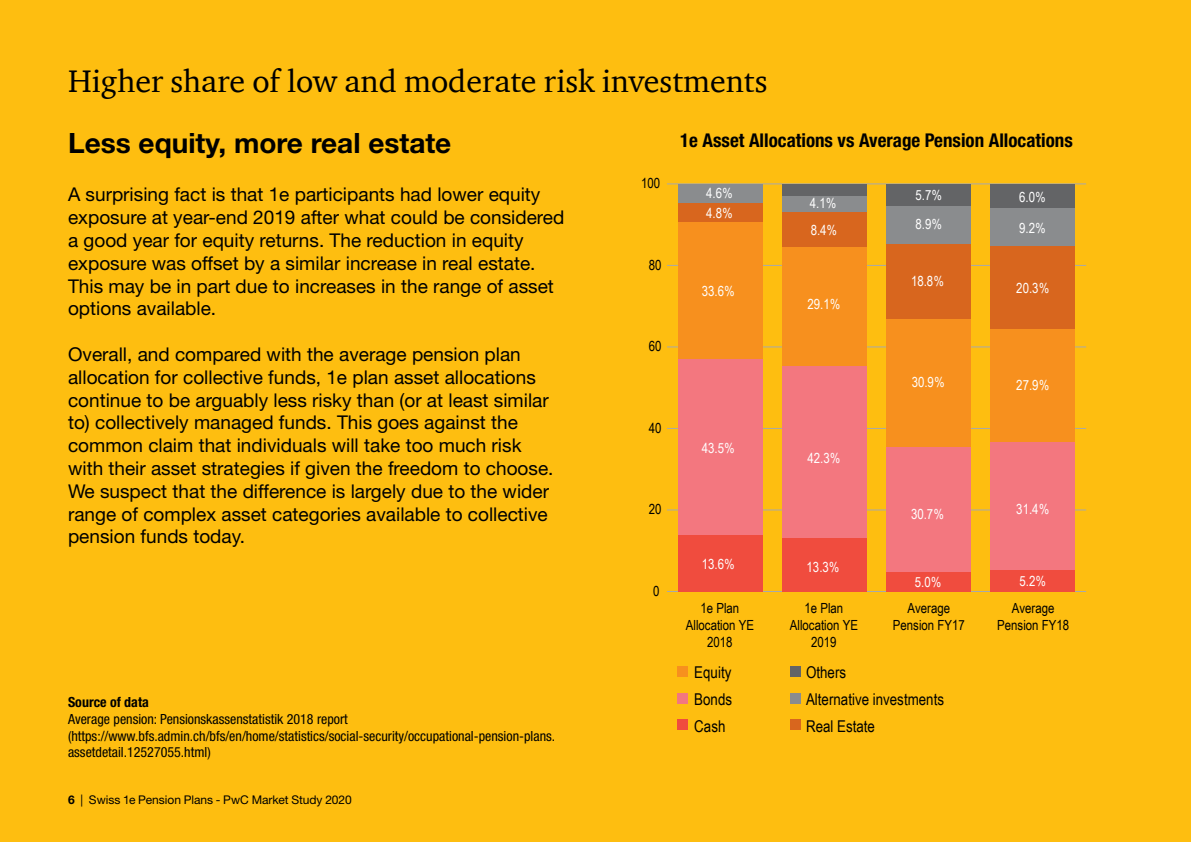
<style>
.page{position:relative;width:1191px;height:842px;background:#febe10}
.page>*{position:absolute;margin:0;border:0;box-sizing:border-box;transform-origin:0 0}
.t1{font:32px "ITC Charter Com";color:#000}
.t2{font:700 28px "Helvetica Neue LT Std";color:#000}
.t3{font:19px/22.8px "Helvetica Neue LT Std";color:#000}
.t4{font:700 condensed 19px "Helvetica Neue LT Std";color:#000}
.t5{font:16.2px/26.8px "Arial Narrow";color:#000}
.t6{font:condensed 14px/16.8px "Helvetica Neue LT Std";color:#000}
.t7{font:14px "Arial Narrow";color:#fff}
.t8{font:14px/16.8px "Arial Narrow";color:#000;text-align:center}
.t9{font:700 condensed 14px "Helvetica Neue LT Std";color:#000}
.t10{font:12px "Helvetica Neue LT Std";color:#000}
.s1{font-weight:700}
</style>
<div class="page">
<hr style="left:667px;top:591px;width:419px;height:1px;background:#a7a9ac">
<hr style="left:667px;top:510px;width:419px;height:1px;background:#a7a9ac">
<hr style="left:667px;top:428px;width:419px;height:1px;background:#a7a9ac">
<hr style="left:667px;top:347px;width:419px;height:1px;background:#a7a9ac">
<hr style="left:667px;top:265px;width:419px;height:1px;background:#a7a9ac">
<hr style="left:667px;top:184px;width:419px;height:1px;background:#a7a9ac">
<div style="left:678px;top:535px;width:84px;height:56px;background:#f04c3e"></div>
<div style="left:782px;top:538px;width:85px;height:53px;background:#f04c3e"></div>
<div style="left:886px;top:572px;width:84px;height:19px;background:#f04c3e"></div>
<div style="left:678px;top:359px;width:84px;height:176px;background:#f3777f"></div>
<div style="left:782px;top:366px;width:85px;height:172px;background:#f3777f"></div>
<div style="left:886px;top:447px;width:84px;height:125px;background:#f3777f"></div>
<div style="left:678px;top:222px;width:84px;height:137px;background:#f7901e"></div>
<div style="left:782px;top:247px;width:85px;height:119px;background:#f7901e"></div>
<div style="left:886px;top:319px;width:84px;height:128px;background:#f7901e"></div>
<div style="left:678px;top:203px;width:84px;height:19px;background:#d8661e"></div>
<div style="left:782px;top:211px;width:85px;height:36px;background:#d8661e"></div>
<div style="left:886px;top:243px;width:84px;height:76px;background:#d8661e"></div>
<div style="left:678px;top:184px;width:84px;height:19px;background:#8a8c8e"></div>
<div style="left:782px;top:196px;width:85px;height:15px;background:#8a8c8e"></div>
<div style="left:782px;top:184px;width:85px;height:12px;background:#636466"></div>
<div style="left:886px;top:205px;width:84px;height:38px;background:#8a8c8e"></div>
<div style="left:886px;top:184px;width:84px;height:21px;background:#636466"></div>
<div style="left:990px;top:570px;width:85px;height:21px;background:#f04c3e"></div>
<div style="left:990px;top:442px;width:85px;height:128px;background:#f3777f"></div>
<div style="left:990px;top:328px;width:85px;height:114px;background:#f7901e"></div>
<div style="left:990px;top:246px;width:85px;height:82px;background:#d8661e"></div>
<div style="left:990px;top:208px;width:85px;height:38px;background:#8a8c8e"></div>
<div style="left:990px;top:184px;width:85px;height:24px;background:#636466"></div>
<div style="left:789px;top:666px;width:11px;height:11px;background:#636466"></div>
<div style="left:789px;top:693px;width:11px;height:11px;background:#8a8c8e"></div>
<div style="left:789px;top:719px;width:11px;height:11px;background:#d8661e"></div>
<div style="left:677px;top:666px;width:11px;height:11px;background:#f7901e"></div>
<div style="left:677px;top:693px;width:11px;height:11px;background:#f3777f"></div>
<div style="left:677px;top:719px;width:11px;height:11px;background:#f04c3e"></div>
<h1 class="t1" style="left:68px;top:61px;width:701px">Higher share of low and moderate risk investments</h1>
<h2 class="t2" style="left:68px;top:126px;width:385px">Less equity, more real estate</h2>
<p class="t3" style="left:68px;top:183px;width:498px">A surprising fact is that 1e participants had lower equity exposure at year-end 2019 after what could be considered a good year for equity returns. The reduction in equity exposure was offset by a similar increase in real estate.<br>This may be in part due to increases in the range of asset options available.</p>
<p class="t3" style="left:68px;top:343px;width:487px">Overall, and compared with the average pension plan allocation for collective funds, 1e plan asset allocations continue to be arguably less risky than (or at least similar to) collectively managed funds. This goes against the common claim that individuals will take too much risk with their asset strategies if given the freedom to choose.<br>We suspect that the difference is largely due to the wider range of complex asset categories available to collective pension funds today.</p>
<p class="t4" style="left:680px;top:129px;width:394px">1e Asset Allocations vs Average Pension Allocations</p>
<p class="t8" style="left:641px;top:175px;width:21px">100</p>
<p class="t7" style="left:706px;top:183px;width:28px">4.6%</p>
<p class="t7" style="left:915px;top:185px;width:28px">5.7%</p>
<p class="t7" style="left:1019px;top:186px;width:28px">6.0%</p>
<p class="t7" style="left:809px;top:193px;width:28px">4.1%</p>
<p class="t7" style="left:706px;top:202px;width:28px">4.8%</p>
<p class="t7" style="left:915px;top:214px;width:28px">8.9%</p>
<p class="t7" style="left:1019px;top:218px;width:28px">9.2%</p>
<p class="t7" style="left:810px;top:220px;width:28px">8.4%</p>
<p class="t8" style="left:649px;top:256px;width:14px">80</p>
<p class="t7" style="left:911px;top:271px;width:34px">18.8%</p>
<p class="t7" style="left:1016px;top:278px;width:34px">20.3%</p>
<p class="t7" style="left:702px;top:281px;width:34px">33.6%</p>
<p class="t7" style="left:807px;top:294px;width:34px">29.1%</p>
<p class="t8" style="left:649px;top:338px;width:14px">60</p>
<p class="t7" style="left:911px;top:372px;width:34px">30.9%</p>
<p class="t7" style="left:1016px;top:374px;width:34px">27.9%</p>
<p class="t8" style="left:649px;top:419px;width:14px">40</p>
<p class="t7" style="left:702px;top:438px;width:34px">43.5%</p>
<p class="t7" style="left:807px;top:448px;width:34px">42.3%</p>
<p class="t7" style="left:1016px;top:499px;width:34px">31.4%</p>
<p class="t8" style="left:649px;top:501px;width:14px">20</p>
<p class="t7" style="left:911px;top:504px;width:34px">30.7%</p>
<p class="t9" style="left:68px;top:693px;width:82px">Source of data</p>
<p class="t6" style="left:68px;top:710px;width:488px">Average pension: Pensionskassenstatistik 2018 report (https://www.bfs.admin.ch/bfs/en/home/statistics/social-security/occupational-pension-plans. assetdetail.12527055.html)</p>
<p class="t10" style="left:68px;top:792px;width:285px"><span class="s1">6</span> | Swiss 1e Pension Plans - PwC Market Study 2020</p>
<p class="t8" style="left:653px;top:582px;width:8px">0</p>
<p class="t7" style="left:702px;top:554px;width:34px">13.6%</p>
<p class="t7" style="left:806px;top:556px;width:34px">13.3%</p>
<p class="t8" style="left:686px;top:599px;width:70px">1e Plan<br>Allocation YE<br>2018</p>
<p class="t8" style="left:790px;top:599px;width:70px">1e Plan<br>Allocation YE<br>2019</p>
<p class="t7" style="left:915px;top:572px;width:28px">5.0%</p>
<p class="t7" style="left:1019px;top:571px;width:28px">5.2%</p>
<p class="t8" style="left:893px;top:599px;width:73px">Average<br>Pension FY17</p>
<p class="t8" style="left:997px;top:599px;width:73px">Average<br>Pension FY18</p>
<p class="t5" style="left:694px;top:658px;width:39px;text-align:justify">Equity Bonds Cash</p>
<p class="t5" style="left:806px;top:658px;width:139px">Others<br>Alternative investments<br>Real Estate</p>
</div>
